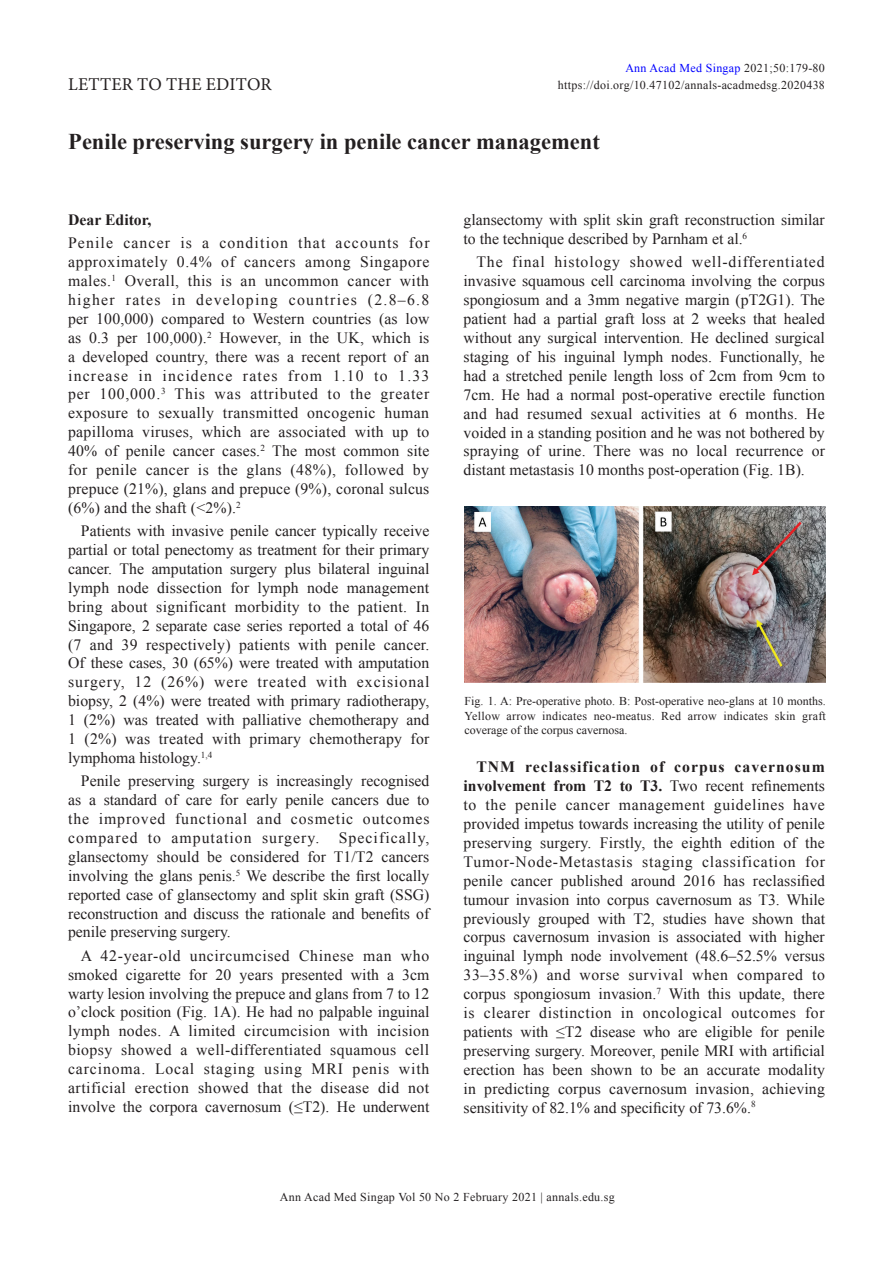
<style>
.page{position:relative;width:893px;height:1263px;background:#fff}
.page>*{position:absolute;margin:0;border:0;box-sizing:border-box;transform-origin:0 0}
._01_Headline{font:700 22.5px "Times New Roman";color:#231f20}
.t1{font:18px "Minion Pro";letter-spacing:.01em;color:#231f20}
.Body_text{font:15.75px/18.9px "Times New Roman";color:#231f20;text-align:justify}
.Body_text_1st{font:15.75px/18.9px "Times New Roman";letter-spacing:.01em;color:#231f20;text-align:justify}
.head_2{font:700 15.75px "Times New Roman";color:#231f20}
.Top_right_text{font:12px/14.4px "Times New Roman";letter-spacing:.025em;color:#231f20;text-align:justify}
._01_Headline-2{font:12px "Times New Roman";letter-spacing:.025em;color:#00f}
.s1{color:#231f20}
.s2{font-weight:700}
</style>
<div class="page">
<img style="left:464px;top:506px;width:362px;height:176px">
<p class="t1" style="left:68px;top:72px;width:205px">LETTER TO THE EDITOR</p>
<p class="_01_Headline-2" style="left:625px;top:60px;width:201px">Ann Acad Med Singap <span class="s1">2021;50:179-80</span></p>
<p class="Top_right_text" style="left:558px;top:78px;width:269px">https://doi.org/10.47102/annals-acadmedsg.2020438</p>
<p class="_01_Headline" style="left:68px;top:126px;width:533px">Penile preserving surgery in penile cancer management</p>
<p class="head_2" style="left:68px;top:209px;width:85px">Dear Editor,</p>
<p class="Body_text_1st" style="left:68px;top:233px;width:363px">Penile cancer is a condition that accounts for approximately 0.4% of cancers among Singapore males.<sup>1</sup> Overall, this is an uncommon cancer with higher rates in developing countries (2.8–6.8 per 100,000) compared to Western countries (as low as 0.3 per 100,000).<sup>2</sup> However, in the UK, which is a developed country, there was a recent report of an increase in incidence rates from 1.10 to 1.33 per 100,000.<sup>3</sup> This was attributed to the greater exposure to sexually transmitted oncogenic human papilloma viruses, which are associated with up to 40% of penile cancer cases.<sup>2</sup> The most common site for penile cancer is the glans (48%), followed by prepuce (21%), glans and prepuce (9%), coronal sulcus (6%) and the shaft (&lt;2%).<sup>2</sup></p>
<p class="Body_text" style="left:68px;top:521px;width:363px;text-indent:13px">Patients with invasive penile cancer typically receive partial or total penectomy as treatment for their primary cancer. The amputation surgery plus bilateral inguinal lymph node dissection for lymph node management bring about significant morbidity to the patient. In Singapore, 2 separate case series reported a total of 46 (7 and 39 respectively) patients with penile cancer.<br>Of these cases, 30 (65%) were treated with amputation surgery, 12 (26%) were treated with excisional biopsy, 2 (4%) were treated with primary radiotherapy, 1 (2%) was treated with palliative chemotherapy and 1 (2%) was treated with primary chemotherapy for lymphoma histology.<sup>1,4</sup></p>
<p class="Body_text" style="left:68px;top:771px;width:363px;text-indent:13px">Penile preserving surgery is increasingly recognised as a standard of care for early penile cancers due to the improved functional and cosmetic outcomes compared to amputation surgery. Specifically, glansectomy should be considered for T1/T2 cancers involving the glans penis.<sup>5</sup> We describe the first locally reported case of glansectomy and split skin graft (SSG) reconstruction and discuss the rationale and benefits of penile preserving surgery.</p>
<p class="Body_text" style="left:68px;top:946px;width:363px;text-indent:13px">A 42-year-old uncircumcised Chinese man who smoked cigarette for 20 years presented with a 3cm warty lesion involving the prepuce and glans from 7 to 12 o’clock position (Fig. 1A). He had no palpable inguinal lymph nodes. A limited circumcision with incision biopsy showed a well-differentiated squamous cell carcinoma. Local staging using MRI penis with artificial erection showed that the disease did not involve the corpora cavernosum (≤T2). He underwent</p>
<p class="Body_text" style="left:464px;top:210px;width:363px">glansectomy with split skin graft reconstruction similar to the technique described by Parnham et al.<sup>6</sup></p>
<p class="Body_text" style="left:464px;top:252px;width:363px;text-indent:13px">The final histology showed well-differentiated invasive squamous cell carcinoma involving the corpus spongiosum and a 3mm negative margin (pT2G1). The patient had a partial graft loss at 2 weeks that healed without any surgical intervention. He declined surgical staging of his inguinal lymph nodes. Functionally, he had a stretched penile length loss of 2cm from 9cm to 7cm. He had a normal post-operative erectile function and had resumed sexual activities at 6 months. He voided in a standing position and he was not bothered by spraying of urine. There was no local recurrence or distant metastasis 10 months post-operation (Fig. 1B).</p>
<p class="Top_right_text" style="left:464px;top:694px;width:363px">Fig. 1. A: Pre-operative photo. B: Post-operative neo-glans at 10 months.<br>Yellow arrow indicates neo-meatus. Red arrow indicates skin graft coverage of the corpus cavernosa.</p>
<p class="Body_text" style="left:464px;top:757px;width:363px;text-indent:13px"><span class="s2">TNM reclassification of corpus cavernosum involvement from T2 to T3.</span> Two recent refinements to the penile cancer management guidelines have provided impetus towards increasing the utility of penile preserving surgery. Firstly, the eighth edition of the Tumor-Node-Metastasis staging classification for penile cancer published around 2016 has reclassified tumour invasion into corpus cavernosum as T3. While previously grouped with T2, studies have shown that corpus cavernosum invasion is associated with higher inguinal lymph node involvement (48.6–52.5% versus 33–35.8%) and worse survival when compared to corpus spongiosum invasion.<sup>7</sup> With this update, there is clearer distinction in oncological outcomes for patients with ≤T2 disease who are eligible for penile preserving surgery. Moreover, penile MRI with artificial erection has been shown to be an accurate modality in predicting corpus cavernosum invasion, achieving sensitivity of 82.1% and specificity of 73.6%.<sup>8</sup></p>
<p class="Top_right_text" style="left:280px;top:1189px;width:336px">Ann Acad Med Singap Vol 50 No 2 February 2021 | annals.edu.sg</p>
</div>
